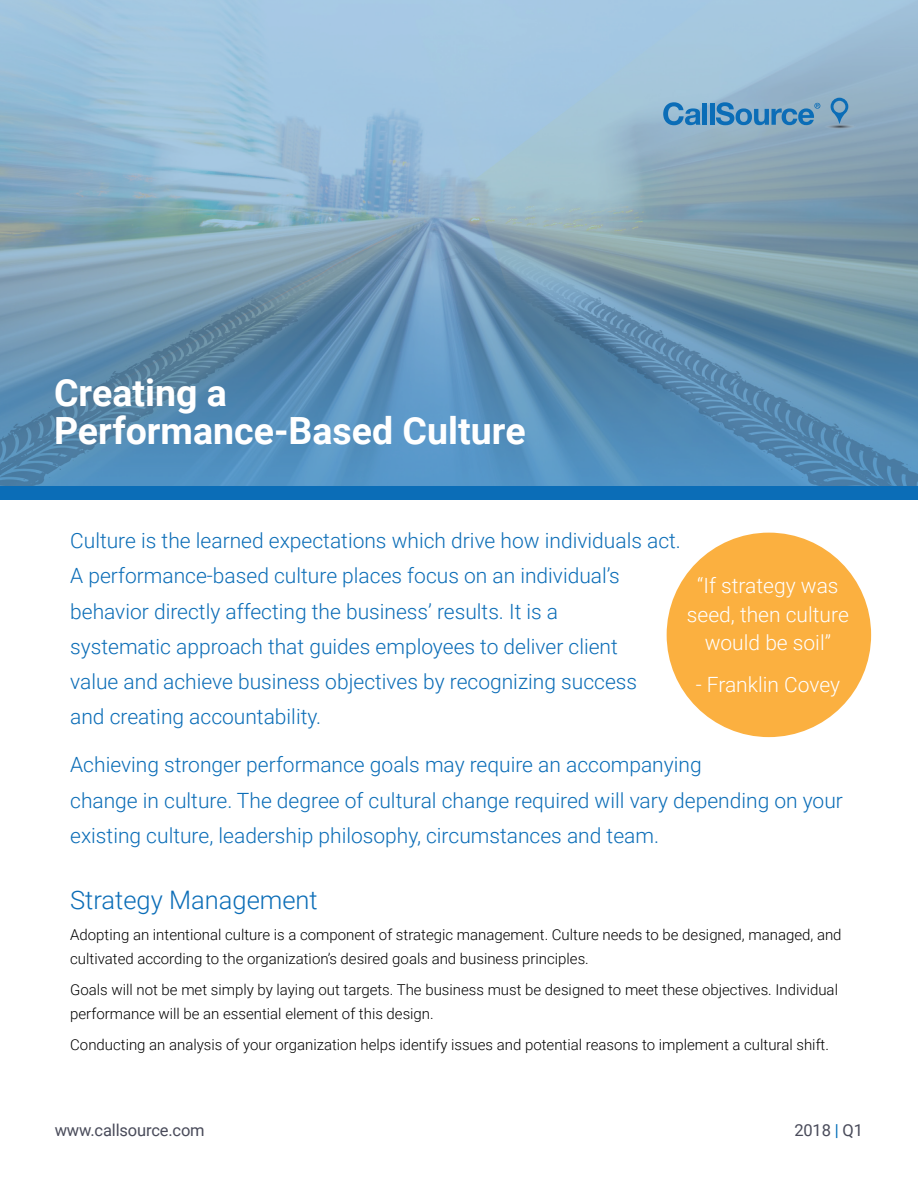
<style>
.page{position:relative;width:918px;height:1188px;background:#fff}
.page>*{position:absolute;margin:0;border:0;box-sizing:border-box;transform-origin:0 0}
.t1{font:700 37.5px/38.1px "Roboto";color:#fff}
.ColoredHeader{font:300 25.5px "Roboto";color:#0b6db7}
.FirstParagraph{font:300 21px/35.1px "Roboto";color:#0b6db7}
.t2{font:300 21px/28.5px "Roboto";color:#fff;text-align:center}
.t3{font:16.5px "Roboto";letter-spacing:-.01em;color:#494b5a}
.CS_Body_Copy{font:300 15px/24px "Roboto";color:#000}
.s1{color:#006db7}
</style>
<div class="page">
<div style="left:667px;top:533px;width:204px;height:204px;background:#fbb040;border-radius:50%"></div>
<svg style="left:0;top:0;width:918px;height:486px;background:#7ca5c1"></svg>
<div style="left:0;top:486px;width:918px;height:14px;background:#0b6db7"></div>
<svg style="left:663px;top:102px;width:38px;height:23px"></svg>
<hr style="left:703px;top:103px;width:4px;height:22px;background:#0b6db7">
<hr style="left:710px;top:103px;width:4px;height:22px;background:#0b6db7">
<svg style="left:716px;top:102px;width:104px;height:23px;background:#5e97c0"></svg>
<svg style="left:831px;top:98px;width:17px;height:9px"></svg>
<img style="left:800px;top:107px;width:75px;height:39px">
<p class="t1" style="left:54px;top:373px;width:473px">Creating a<br>Performance-Based Culture</p>
<p class="FirstParagraph" style="left:70px;top:523px;width:612px">Culture is the learned expectations which drive how individuals act.<br>A performance-based culture places focus on an individual’s behavior directly affecting the business’ results. It is a<br>systematic approach that guides employees to deliver client<br>value and achieve business objectives by recognizing success<br>and creating accountability.</p>
<p class="FirstParagraph" style="left:70px;top:747px;width:774px">Achieving stronger performance goals may require an accompanying<br>change in culture. The degree of cultural change required will vary depending on your existing culture, leadership philosophy, circumstances and team.</p>
<p class="t2" style="left:687px;top:571px;width:163px">“If strategy was seed, then culture would be soil”</p>
<p class="t2" style="left:696px;top:670px;width:146px">- Franklin Covey</p>
<p class="ColoredHeader" style="left:70px;top:882px;width:249px">Strategy Management</p>
<p class="CS_Body_Copy" style="left:70px;top:922px;width:773px">Adopting an intentional culture is a component of strategic management. Culture needs to be designed, managed, and cultivated according to the organization’s desired goals and business principles.</p>
<p class="CS_Body_Copy" style="left:70px;top:977px;width:769px">Goals will not be met simply by laying out targets. The business must be designed to meet these objectives. Individual performance will be an essential element of this design.</p>
<p class="CS_Body_Copy" style="left:70px;top:1032px;width:760px">Conducting an analysis of your organization helps identify issues and potential reasons to implement a cultural shift.</p>
<p class="t3" style="left:55px;top:1119px;width:151px">www.callsource.com</p>
<p class="t3" style="left:794px;top:1119px;width:70px">2018 <span class="s1">|</span> Q1</p>
</div>
